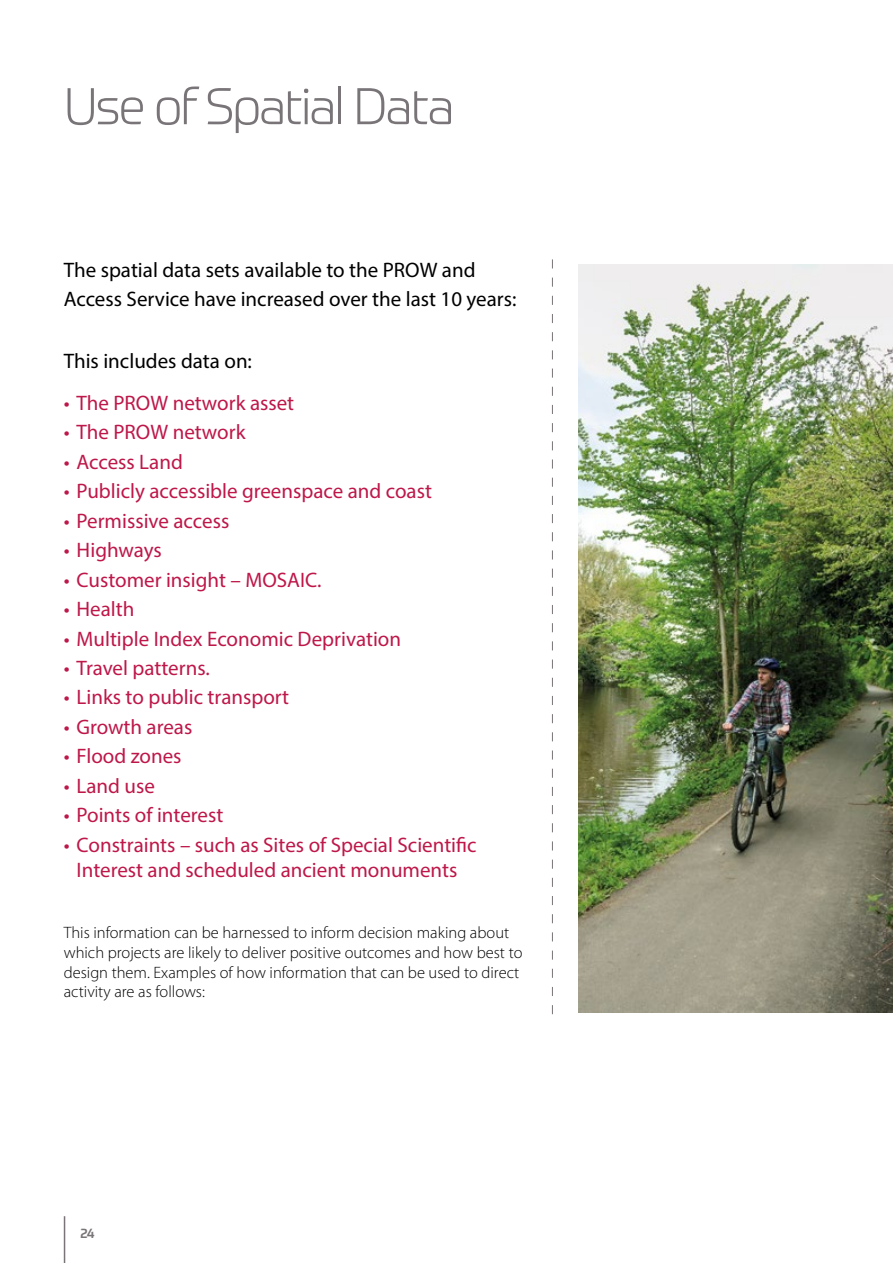
<style>
.page{position:relative;width:893px;height:1263px;background:#fff}
.page>*{position:absolute;margin:0;border:0;box-sizing:border-box;transform-origin:0 0}
.t1{font:300 50.55px "Prometo";letter-spacing:-.04em;color:#787477}
.t2{font:21px/25.2px "Myriad Pro";color:#be1749;text-align:center}
.t3{font:21px/28.5px "Myriad Pro";color:#000}
.t4{font:300 16.5px/19.8px "Myriad Pro";color:#000}
.t5{font:500 13.5px "Prometo";color:#787477}
</style>
<div class="page">
<hr style="left:64px;top:1216px;width:1px;height:47px;background:#787477">
<img style="left:578px;top:265px;width:315px;height:747px">
<svg style="left:552px;top:259px;width:1px;height:755px"></svg>
<h1 class="t1" style="left:64px;top:76px;width:392px">Use of Spatial Data</h1>
<p class="t3" style="left:64px;top:256px;width:454px">The spatial data sets available to the PROW and<br>Access Service have increased over the last 10 years:</p>
<p class="t3" style="left:64px;top:346px;width:190px">This includes data on:</p>
<p class="t2" style="left:64px;top:390px;width:232px">• The PROW network asset</p>
<p class="t2" style="left:64px;top:419px;width:183px">• The PROW network</p>
<p class="t2" style="left:64px;top:449px;width:121px">• Access Land</p>
<p class="t2" style="left:64px;top:478px;width:370px">• Publicly accessible greenspace and coast</p>
<p class="t2" style="left:64px;top:508px;width:167px">• Permissive access</p>
<p class="t2" style="left:64px;top:537px;width:100px">• Highways</p>
<p class="t2" style="left:64px;top:567px;width:259px">• Customer insight – MOSAIC.</p>
<p class="t2" style="left:64px;top:596px;width:72px">• Health</p>
<p class="t2" style="left:64px;top:626px;width:339px">• Multiple Index Economic Deprivation</p>
<p class="t2" style="left:64px;top:655px;width:148px">• Travel patterns.</p>
<p class="t2" style="left:64px;top:684px;width:227px">• Links to public transport</p>
<p class="t2" style="left:64px;top:714px;width:130px">• Growth areas</p>
<p class="t2" style="left:64px;top:743px;width:119px">• Flood zones</p>
<p class="t2" style="left:64px;top:773px;width:93px">• Land use</p>
<p class="t2" style="left:64px;top:802px;width:161px">• Points of interest</p>
<p class="t2" style="left:64px;top:832px;width:414px">• Constraints – such as Sites of Special Scientific<br>Interest and scheduled ancient monuments</p>
<p class="t4" style="left:64px;top:922px;width:460px">This information can be harnessed to inform decision making about which projects are likely to deliver positive outcomes and how best to design them. Examples of how information that can be used to direct activity are as follows:</p>
<p class="t5" style="left:81px;top:1225px;width:16px">24</p>
</div>
